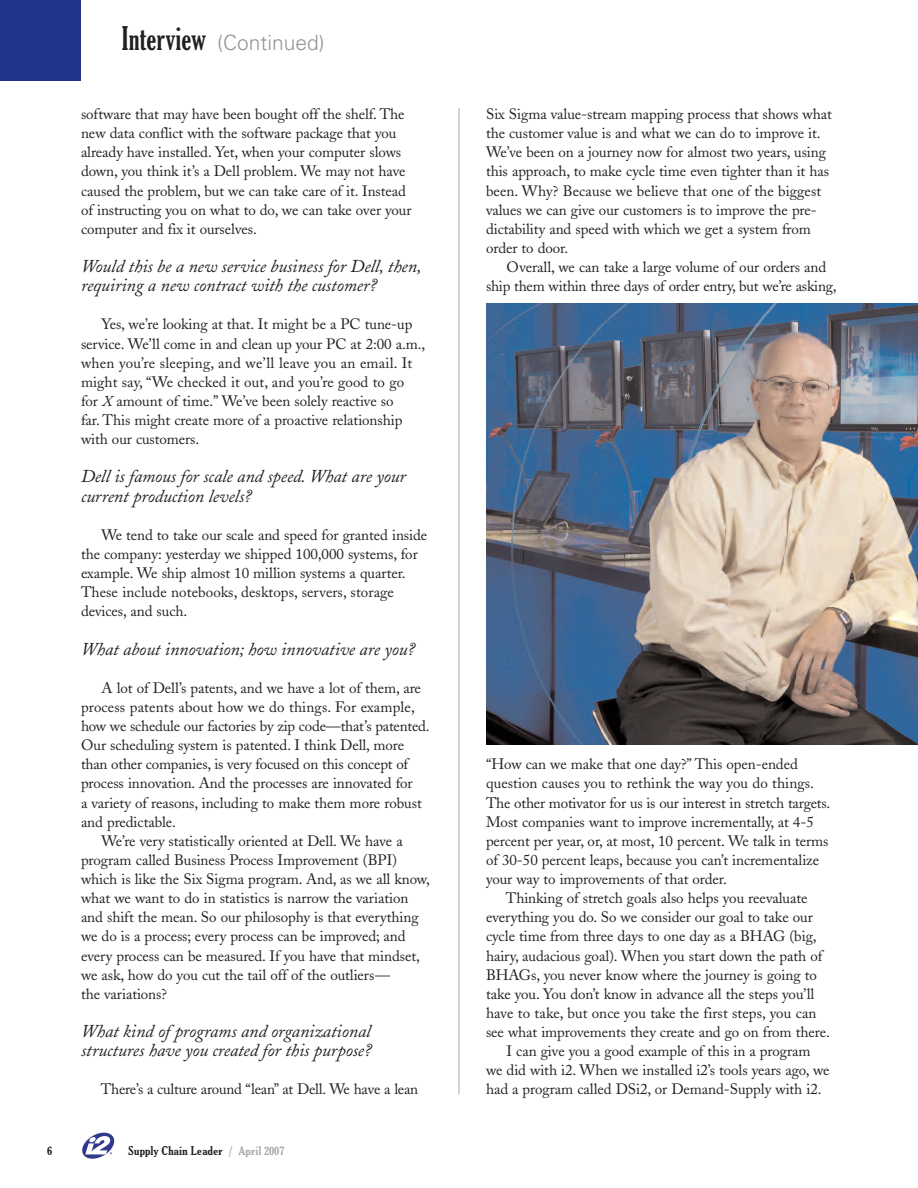
<style>
.page{position:relative;width:918px;height:1188px;background:#fff}
.page>*{position:absolute;margin:0;border:0;box-sizing:border-box;transform-origin:0 0}
.t1{font:300 21px "Univers";color:#939598}
.t2{font:italic 18px/19.2px "Adobe Caslon";letter-spacing:-.005em;color:#231f20}
.t3{font:15px/19.2px "Adobe Caslon";letter-spacing:-.005em;color:#231f20}
.t4{font:700 condensed 12px "Glouces";letter-spacing:-.005em;color:#231f20}
.s1{font-family:"Glouces";font-weight:700;font-stretch:extra-condensed;font-size:31.5px;color:#231f20}
.s2{font-style:italic}
.s3{color:#a8a9ad}
</style>
<div class="page">
<div style="left:0;top:0;width:81px;height:81px;background:#1e358b"></div>
<svg style="left:82px;top:1133px;width:33px;height:26px"></svg>
<hr style="left:459px;top:108px;width:1px;height:986px;background:#a8a9ad">
<img style="left:486px;top:304px;width:432px;height:440px">
<h1 class="t1" style="left:122px;top:34px;width:205px"><span class="s1">Interview</span> (Continued)</h1>
<p class="t3" style="left:81px;top:106px;width:332px">software that may have been bought off the shelf. The new data conflict with the software package that you already have installed. Yet, when your computer slows down, you think it’s a Dell problem. We may not have caused the problem, but we can take care of it. Instead of instructing you on what to do, we can take over your computer and fix it ourselves.</p>
<p class="t2" style="left:81px;top:259px;width:342px">Would this be a new service business for Dell, then, requiring a new contract with the customer?</p>
<p class="t3" style="left:81px;top:317px;width:346px;text-indent:20px">Yes, we’re looking at that. It might be a PC tune-up service. We’ll come in and clean up your PC at 2:00 a.m., when you’re sleeping, and we’ll leave you an email. It might say, “We checked it out, and you’re good to go<br>for <span class="s2">X</span> amount of time.” We’ve been solely reactive so<br>far. This might create more of a proactive relationship with our customers.</p>
<p class="t2" style="left:81px;top:469px;width:326px">Dell is famous for scale and speed. What are your current production levels?</p>
<p class="t3" style="left:81px;top:527px;width:348px;text-indent:20px">We tend to take our scale and speed for granted inside the company: yesterday we shipped 100,000 systems, for example. We ship almost 10 million systems a quarter.<br>These include notebooks, desktops, servers, storage devices, and such.</p>
<p class="t2" style="left:81px;top:642px;width:336px">What about innovation; how innovative are you?</p>
<p class="t3" style="left:102px;top:680px;width:321px">A lot of Dell’s patents, and we have a lot of them, are</p>
<p class="t3" style="left:81px;top:699px;width:335px">process patents about how we do things. For example,</p>
<p class="t3" style="left:81px;top:718px;width:350px">how we schedule our factories by zip code—that’s patented.</p>
<p class="t3" style="left:81px;top:737px;width:325px">Our scheduling system is patented. I think Dell, more</p>
<p class="t3" style="left:81px;top:756px;width:329px">than other companies, is very focused on this concept of</p>
<p class="t3" style="left:81px;top:776px;width:333px">process innovation. And the processes are innovated for</p>
<p class="t3" style="left:81px;top:795px;width:342px">a variety of reasons, including to make them more robust</p>
<p class="t3" style="left:81px;top:814px;width:97px">and predictable.</p>
<p class="t3" style="left:101px;top:833px;width:303px">We’re very statistically oriented at Dell. We have a</p>
<p class="t3" style="left:81px;top:852px;width:318px">program called Business Process Improvement (BPI)</p>
<p class="t3" style="left:81px;top:871px;width:350px">which is like the Six Sigma program. And, as we all know,</p>
<p class="t3" style="left:81px;top:890px;width:329px">what we want to do in statistics is narrow the variation</p>
<p class="t3" style="left:81px;top:909px;width:339px">and shift the mean. So our philosophy is that everything</p>
<p class="t3" style="left:81px;top:929px;width:326px">we do is a process; every process can be improved; and</p>
<p class="t3" style="left:81px;top:948px;width:340px">every process can be measured. If you have that mindset,</p>
<p class="t3" style="left:81px;top:967px;width:311px">we ask, how do you cut the tail off of the outliers—</p>
<p class="t3" style="left:81px;top:986px;width:88px">the variations?</p>
<p class="t2" style="left:81px;top:1024px;width:292px">What kind of programs and organizational structures have you created for this purpose?</p>
<p class="t3" style="left:101px;top:1082px;width:319px">There’s a culture around “lean” at Dell. We have a lean</p>
<p class="t4" style="left:47px;top:1146px;width:7px">6</p>
<p class="t4" style="left:128px;top:1146px;width:158px">Supply Chain Leader <span class="s3">/ April 2007</span></p>
<p class="t3" style="left:486px;top:106px;width:347px">Six Sigma value-stream mapping process that shows what the customer value is and what we can do to improve it.<br>We’ve been on a journey now for almost two years, using this approach, to make cycle time even tighter than it has been. Why? Because we believe that one of the biggest values we can give our customers is to improve the pre&shy;dictability and speed with which we get a system from order to door.</p>
<p class="t3" style="left:486px;top:259px;width:352px;text-indent:21px">Overall, we can take a large volume of our orders and ship them within three days of order entry, but we’re asking,</p>
<p class="t3" style="left:486px;top:756px;width:313px">“How can we make that one day?” This open-ended</p>
<p class="t3" style="left:486px;top:776px;width:329px">question causes you to rethink the way you do things.</p>
<p class="t3" style="left:486px;top:795px;width:346px">The other motivator for us is our interest in stretch targets.</p>
<p class="t3" style="left:486px;top:814px;width:329px">Most companies want to improve incrementally, at 4-5</p>
<p class="t3" style="left:486px;top:833px;width:344px">percent per year, or, at most, 10 percent. We talk in terms</p>
<p class="t3" style="left:486px;top:852px;width:335px">of 30-50 percent leaps, because you can’t incrementalize</p>
<p class="t3" style="left:486px;top:871px;width:242px">your way to improvements of that order.</p>
<p class="t3" style="left:506px;top:890px;width:303px">Thinking of stretch goals also helps you reevaluate</p>
<p class="t3" style="left:486px;top:909px;width:328px">everything you do. So we consider our goal to take our</p>
<p class="t3" style="left:486px;top:929px;width:332px">cycle time from three days to one day as a BHAG (big,</p>
<p class="t3" style="left:486px;top:948px;width:338px">hairy, audacious goal). When you start down the path of</p>
<p class="t3" style="left:486px;top:967px;width:332px">BHAGs, you never know where the journey is going to</p>
<p class="t3" style="left:486px;top:986px;width:330px">take you. You don’t know in advance all the steps you’ll</p>
<p class="t3" style="left:486px;top:1005px;width:332px">have to take, but once you take the first steps, you can</p>
<p class="t3" style="left:486px;top:1024px;width:345px">see what improvements they create and go on from there.</p>
<p class="t3" style="left:507px;top:1043px;width:306px">I can give you a good example of this in a program</p>
<p class="t3" style="left:486px;top:1062px;width:345px">we did with i2. When we installed i2’s tools years ago, we</p>
<p class="t3" style="left:486px;top:1082px;width:337px">had a program called DSi2, or Demand-Supply with i2.</p>
</div>
